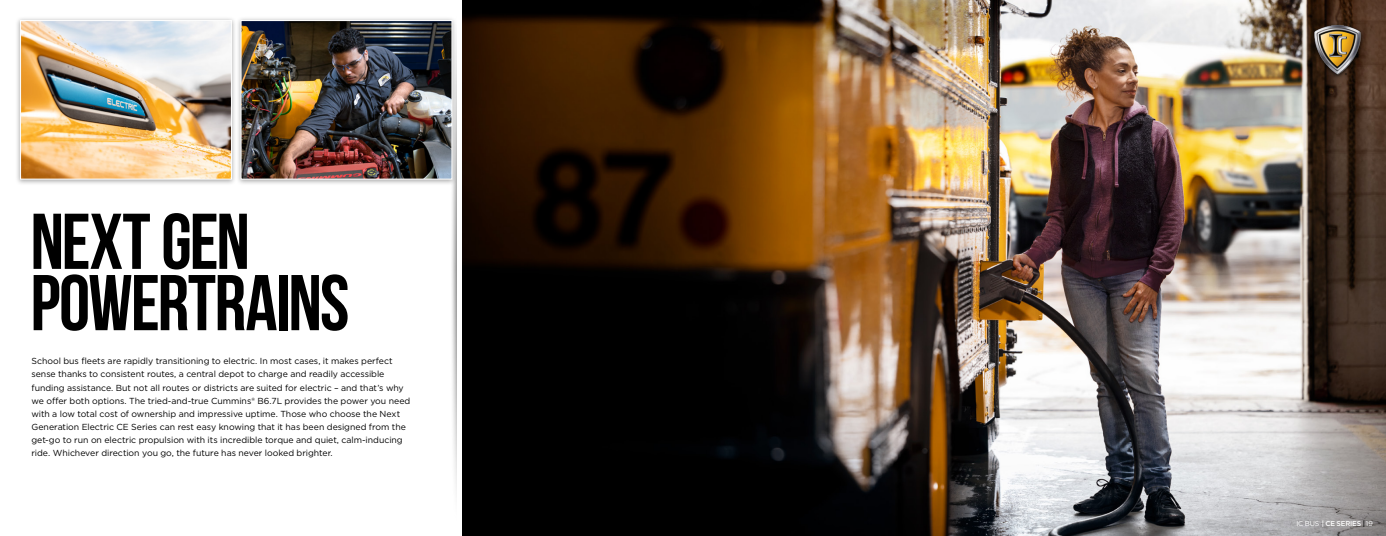
<style>
.page{position:relative;width:1386px;height:536px;background:#fff}
.page>*{position:absolute;margin:0;border:0;box-sizing:border-box;transform-origin:0 0}
.t1{font:78.75px/61.2px "Bebas Neue";letter-spacing:-.02em;color:#000}
.t2{font:8.75px/13.1px "Gotham";letter-spacing:-.005em;color:#000}
.t3{font:500 7px "Gotham";letter-spacing:-.025em;color:#fff}
.s1{font-weight:400}
.s2{color:#000}
</style>
<div class="page">
<img style="left:462px;top:0;width:924px;height:536px">
<img style="left:452px;top:185px;width:5px;height:306px">
<div style="left:15px;top:16px;width:222px;height:169px;background:#000;opacity:.35"></div>
<img style="left:20px;top:20px;width:212px;height:160px">
<div style="left:236px;top:16px;width:221px;height:169px;background:#000;opacity:.35"></div>
<img style="left:240px;top:20px;width:213px;height:160px">
<img style="left:1311px;top:21px;width:54px;height:59px">
<h1 class="t1" style="left:30px;top:210px;width:320px">NEXT GEN<br>POWERTRAINS</h1>
<p class="t2" style="left:32px;top:354px;width:380px">School bus fleets are rapidly transitioning to electric. In most cases, it makes perfect sense thanks to consistent routes, a central depot to charge and readily accessible funding assistance. But not all routes or districts are suited for electric – and that’s why we offer both options. The tried-and-true Cummins® B6.7L provides the power you need with a low total cost of ownership and impressive uptime. Those who choose the Next Generation Electric CE Series can rest easy knowing that it has been designed from the get-go to run on electric propulsion with its incredible torque and quiet, calm-inducing ride. Whichever direction you go, the future has never looked brighter.</p>
<p class="t3" style="left:1296px;top:518px;width:78px"><span class="s1">IC BUS</span> | CE SERIES <span class="s2">|</span><span class="s1">19</span></p>
</div>
